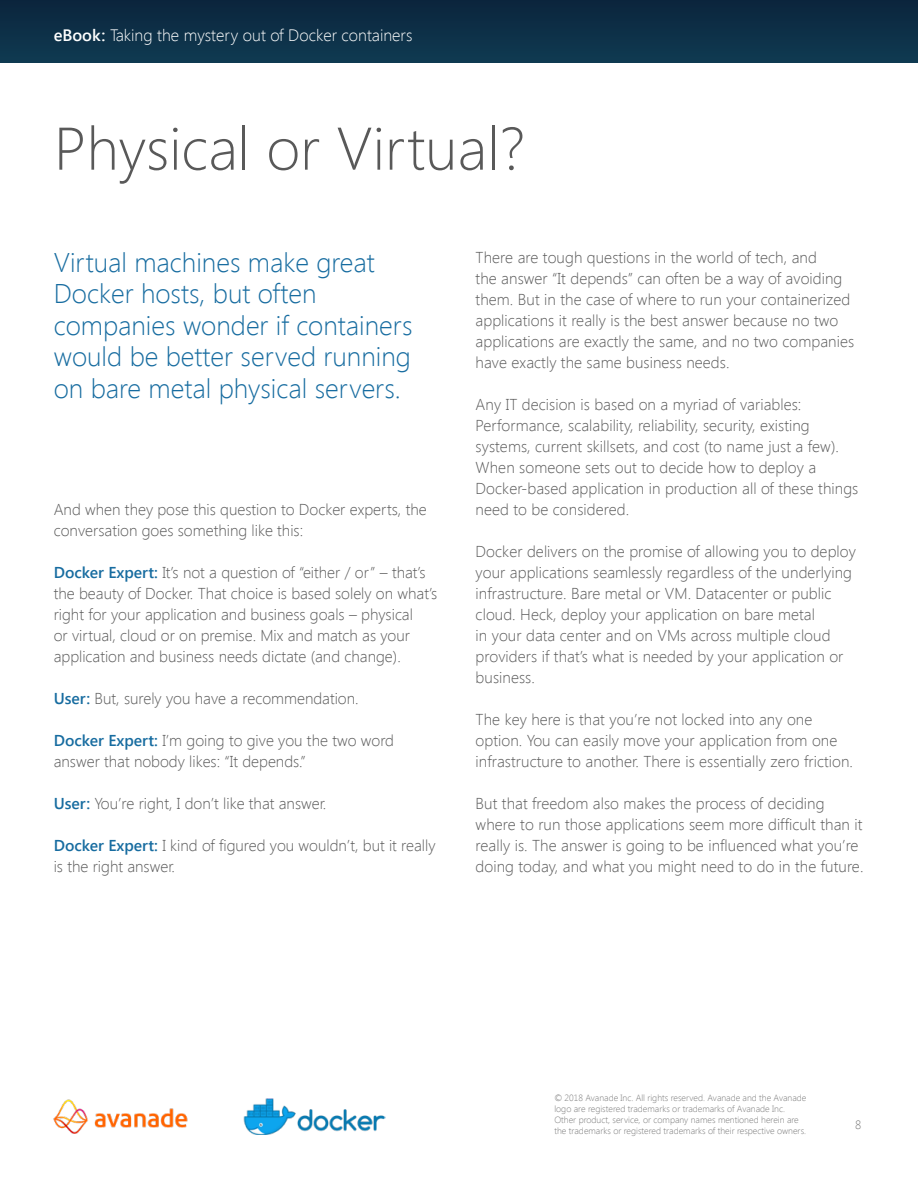
<style>
.page{position:relative;width:918px;height:1188px;background:#fff}
.page>*{position:absolute;margin:0;border:0;box-sizing:border-box;transform-origin:0 0}
.t1{font:300 60px "Segoe UI";color:#595959}
.t2{font:300 27px/31.5px "Segoe UI";color:#176ca0}
.t3{font:300 16.5px "Segoe UI";color:#fff}
.t4{font:300 15.75px/21px "Segoe UI";letter-spacing:.005em;color:#595959}
.t5{font:300 12px "Segoe UI";color:#787878}
.t6{font:300 9px/10.8px "Segoe UI";color:#787878}
.s1{font-weight:600}
.s2{font-weight:600;color:#176ca0}
</style>
<div class="page">
<img style="left:0;top:0;width:918px;height:62px">
<img style="left:53px;top:1099px;width:135px;height:35px">
<img style="left:243px;top:1099px;width:142px;height:35px">
<p class="t3" style="left:54px;top:23px;width:360px"><span class="s1">eBook:</span> Taking the mystery out of Docker containers</p>
<h1 class="t1" style="left:54px;top:107px;width:473px">Physical or Virtual?</h1>
<h2 class="t2" style="left:54px;top:245px;width:360px">Virtual machines make great<br>Docker hosts, but often companies wonder if containers would be better served running on bare metal physical servers.</h2>
<p class="t4" style="left:54px;top:499px;width:374px">And when they pose this question to Docker experts, the conversation goes something like this:</p>
<p class="t4" style="left:54px;top:562px;width:385px"><span class="s2">Docker Expert:</span> It’s not a question of “either / or” – that’s the beauty of Docker. That choice is based solely on what’s right for your application and business goals – physical<br>or virtual, cloud or on premise. Mix and match as your application and business needs dictate (and change).</p>
<p class="t4" style="left:54px;top:688px;width:306px"><span class="s2">User:</span> But, surely you have a recommendation.</p>
<p class="t4" style="left:54px;top:730px;width:342px"><span class="s2">Docker Expert:</span> I’m going to give you the two word answer that nobody likes: “It depends.”</p>
<p class="t4" style="left:54px;top:793px;width:274px"><span class="s2">User:</span> You’re right, I don’t like that answer.</p>
<p class="t4" style="left:54px;top:835px;width:383px"><span class="s2">Docker Expert:</span> I kind of figured you wouldn’t, but it really is the right answer.</p>
<p class="t4" style="left:476px;top:247px;width:380px">There are tough questions in the world of tech, and<br>the answer “It depends” can often be a way of avoiding them. But in the case of where to run your containerized applications it really is the best answer because no two applications are exactly the same, and no two companies have exactly the same business needs.</p>
<p class="t4" style="left:476px;top:394px;width:384px">Any IT decision is based on a myriad of variables:<br>Performance, scalability, reliability, security, existing systems, current skillsets, and cost (to name just a few).<br>When someone sets out to decide how to deploy a Docker-based application in production all of these things need to be considered.</p>
<p class="t4" style="left:476px;top:541px;width:382px">Docker delivers on the promise of allowing you to deploy your applications seamlessly regardless of the underlying infrastructure. Bare metal or VM. Datacenter or public cloud. Heck, deploy your application on bare metal<br>in your data center and on VMs across multiple cloud providers if that’s what is needed by your application or business.</p>
<p class="t4" style="left:476px;top:709px;width:379px">The key here is that you’re not locked into any one option. You can easily move your application from one infrastructure to another. There is essentially zero friction.</p>
<p class="t4" style="left:476px;top:793px;width:389px">But that freedom also makes the process of deciding where to run those applications seem more difficult than it really is. The answer is going to be influenced what you’re doing today, and what you might need to do in the future.</p>
<p class="t6" style="left:554px;top:1093px;width:253px">© 2018 Avanade Inc. All rights reserved. Avanade and the Avanade logo are registered trademarks or trademarks of Avanade Inc.<br>Other product, service, or company names mentioned herein are the trademarks or registered trademarks of their respective owners.</p>
<p class="t5" style="left:855px;top:1117px;width:8px">8</p>
</div>
